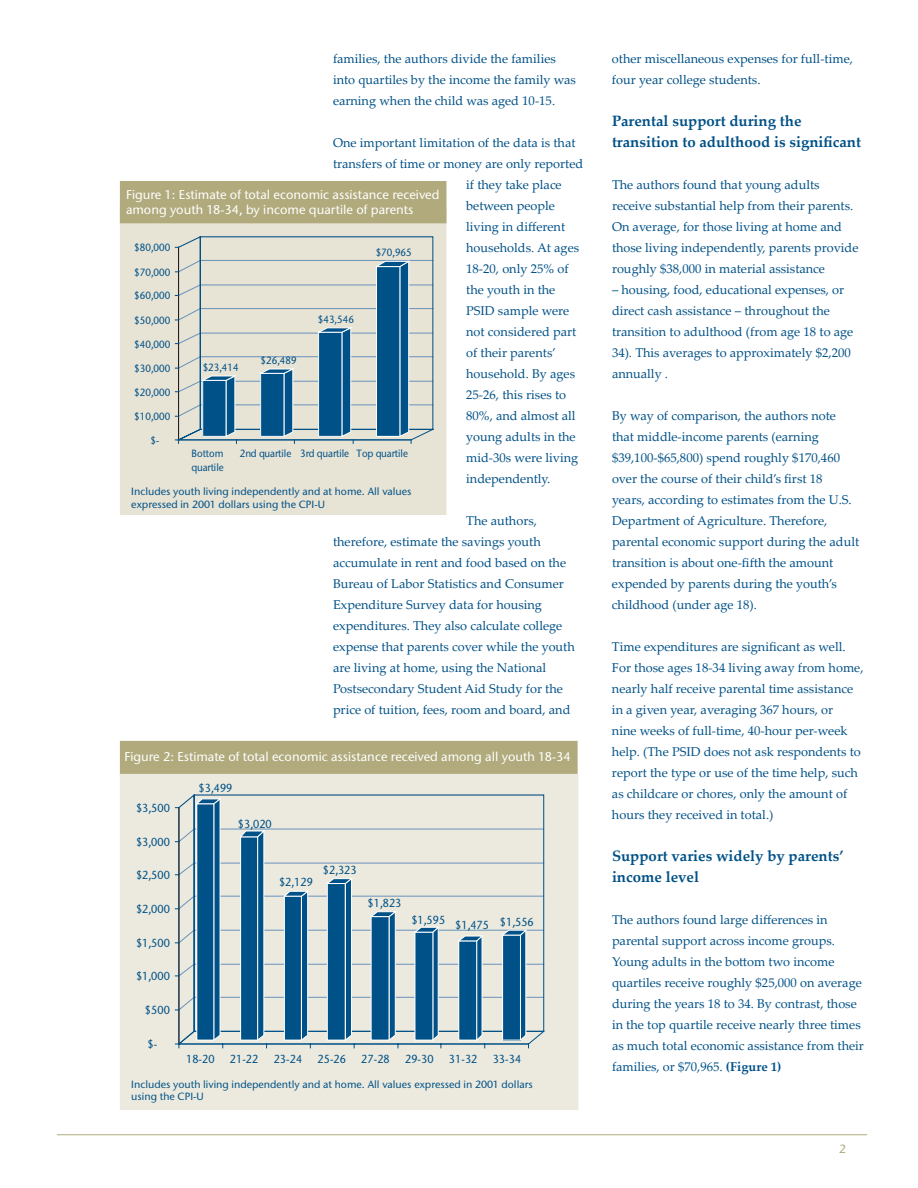
<style>
.page{position:relative;width:918px;height:1188px;background:#fff}
.page>*{position:absolute;margin:0;border:0;box-sizing:border-box;transform-origin:0 0}
.t1{font:700 15px/21px "Palatino Linotype";color:#005187}
.t2{font:12.75px/21px "Palatino Linotype";color:#005187}
.t3{font:500 12.75px/15.3px "Stone Sans ITC";color:#fff}
.t4{font:500 12px "Stone Sans ITC";color:#b1aa7d}
.t5{font:500 11.7px "Stone Sans ITC";letter-spacing:.01em;color:#005187;scale:.92 1}
.t6{font:500 10.5px/12.6px "Stone Sans ITC";color:#005187}
.t7{font:500 10.5px/14px "Stone Sans ITC";color:#005187;scale:.92 1}
.s1{font-weight:700}
</style>
<div class="page">
<hr style="left:57px;top:1134px;width:810px;height:1px;background:#b1aa7d">
<div style="left:120px;top:741px;width:457px;height:33px;background:#b1aa7d"></div>
<div style="left:120px;top:741px;width:458px;height:34px;border:1px solid #b1aa7d"></div>
<div style="left:120px;top:774px;width:458px;height:336px;background:#eceade"></div>
<svg style="left:175px;top:794px;width:369px;height:254px"></svg>
<div style="left:120px;top:207px;width:326px;height:307px;background:#e7e3d5"></div>
<hr style="left:178px;top:247px;width:1px;height:193px;background:#231f20">
<svg style="left:175px;top:236px;width:258px;height:12px"></svg>
<svg style="left:175px;top:260px;width:259px;height:183px"></svg>
<div style="left:120px;top:182px;width:326px;height:41px;background:#b1aa7d"></div>
<div style="left:120px;top:181px;width:326px;height:42px;border:1px solid #b1aa7d"></div>
<p class="t2" style="left:333px;top:50px;width:244px">families, the authors divide the families into quartiles by the income the family was earning when the child was aged 10-15.</p>
<p class="t2" style="left:333px;top:134px;width:244px">One important limitation of the data is that</p>
<p class="t2" style="left:333px;top:155px;width:252px">transfers of time or money are only reported</p>
<p class="t2" style="left:466px;top:176px;width:97px">if they take place</p>
<p class="t2" style="left:466px;top:197px;width:90px">between people</p>
<p class="t2" style="left:466px;top:218px;width:100px">living in different</p>
<p class="t2" style="left:466px;top:239px;width:115px">households. At ages</p>
<p class="t2" style="left:466px;top:260px;width:104px">18-20, only 25% of</p>
<p class="t2" style="left:466px;top:281px;width:91px">the youth in the</p>
<p class="t2" style="left:466px;top:302px;width:105px">PSID sample were</p>
<p class="t2" style="left:466px;top:323px;width:112px">not considered part</p>
<p class="t2" style="left:466px;top:344px;width:91px">of their parents’</p>
<p class="t2" style="left:466px;top:365px;width:110px">household. By ages</p>
<p class="t2" style="left:466px;top:386px;width:101px">25-26, this rises to</p>
<p class="t2" style="left:466px;top:407px;width:111px">80%, and almost all</p>
<p class="t2" style="left:466px;top:428px;width:111px">young adults in the</p>
<p class="t2" style="left:466px;top:449px;width:114px">mid-30s were living</p>
<p class="t2" style="left:466px;top:470px;width:86px">independently.</p>
<p class="t2" style="left:333px;top:512px;width:243px;text-indent:133px">The authors, therefore, estimate the savings youth accumulate in rent and food based on the Bureau of Labor Statistics and Consumer Expenditure Survey data for housing expenditures. They also calculate college expense that parents cover while the youth are living at home, using the National Postsecondary Student Aid Study for the price of tuition, fees, room and board, and</p>
<p class="t3" style="left:126px;top:188px;width:315px">Figure 1: Estimate of total economic assistance received among youth 18-34, by income quartile of parents</p>
<p class="t7" style="left:134px;top:241px;width:41px">$80,000</p>
<p class="t7" style="left:376px;top:245px;width:41px">$70,965</p>
<p class="t7" style="left:134px;top:265px;width:41px">$70,000</p>
<p class="t7" style="left:134px;top:289px;width:41px">$60,000</p>
<p class="t7" style="left:318px;top:312px;width:41px">$43,546</p>
<p class="t7" style="left:134px;top:313px;width:41px">$50,000</p>
<p class="t7" style="left:134px;top:337px;width:41px">$40,000</p>
<p class="t7" style="left:261px;top:354px;width:41px">$26,489</p>
<p class="t7" style="left:203px;top:361px;width:41px">$23,414</p>
<p class="t7" style="left:134px;top:361px;width:41px">$30,000</p>
<p class="t7" style="left:134px;top:385px;width:41px">$20,000</p>
<p class="t7" style="left:134px;top:410px;width:41px">$10,000</p>
<p class="t7" style="left:150px;top:433px;width:11px">$-</p>
<p class="t7" style="left:191px;top:446px;width:37px">Bottom quartile</p>
<p class="t7" style="left:240px;top:446px;width:184px">2nd quartile 3rd quartile Top quartile</p>
<p class="t6" style="left:131px;top:486px;width:282px">Includes youth living independently and at home. All values expressed in 2001 dollars using the CPI-U</p>
<p class="t3" style="left:124px;top:750px;width:448px">Figure 2: Estimate of total economic assistance received among all youth 18-34</p>
<p class="t5" style="left:136px;top:801px;width:38px">$3,500</p>
<p class="t5" style="left:136px;top:835px;width:38px">$3,000</p>
<p class="t5" style="left:136px;top:868px;width:38px">$2,500</p>
<p class="t5" style="left:136px;top:902px;width:38px">$2,000</p>
<p class="t5" style="left:136px;top:936px;width:38px">$1,500</p>
<p class="t5" style="left:136px;top:969px;width:38px">$1,000</p>
<p class="t5" style="left:145px;top:1003px;width:29px">$500</p>
<p class="t5" style="left:148px;top:1037px;width:12px">$-</p>
<p class="t5" style="left:199px;top:781px;width:38px">$3,499</p>
<p class="t5" style="left:238px;top:817px;width:38px">$3,020</p>
<p class="t5" style="left:279px;top:875px;width:38px">$2,129</p>
<p class="t5" style="left:323px;top:863px;width:38px">$2,323</p>
<p class="t5" style="left:368px;top:896px;width:38px">$1,823</p>
<p class="t5" style="left:411px;top:915px;width:135px">$1,595 $1,475 $1,556</p>
<p class="t5" style="left:186px;top:1052px;width:32px">18-20</p>
<p class="t5" style="left:230px;top:1052px;width:32px">21-22</p>
<p class="t5" style="left:274px;top:1052px;width:32px">23-24</p>
<p class="t5" style="left:318px;top:1052px;width:32px">25-26</p>
<p class="t5" style="left:361px;top:1052px;width:32px">27-28</p>
<p class="t5" style="left:405px;top:1052px;width:32px">29-30</p>
<p class="t5" style="left:449px;top:1052px;width:32px">31-32</p>
<p class="t5" style="left:493px;top:1052px;width:32px">33-34</p>
<p class="t6" style="left:131px;top:1079px;width:403px">Includes youth living independently and at home. All values expressed in 2001 dollars using the CPI-U</p>
<p class="t2" style="left:612px;top:50px;width:243px">other miscellaneous expenses for full-time, four year college students.</p>
<p class="t1" style="left:612px;top:112px;width:251px">Parental support during the transition to adulthood is significant</p>
<p class="t2" style="left:612px;top:176px;width:248px">The authors found that young adults receive substantial help from their parents.<br>On average, for those living at home and those living independently, parents provide roughly $38,000 in material assistance</p>
<p class="t2" style="left:612px;top:281px;width:243px">– housing, food, educational expenses, or direct cash assistance – throughout the transition to adulthood (from age 18 to age 34). This averages to approximately $2,200 annually .</p>
<p class="t2" style="left:612px;top:407px;width:249px">By way of comparison, the authors note that middle-income parents (earning $39,100-$65,800) spend roughly $170,460 over the course of their child’s first 18<br>years, according to estimates from the U.S.<br>Department of Agriculture. Therefore, parental economic support during the adult transition is about one-fifth the amount expended by parents during the youth’s childhood (under age 18).</p>
<p class="t2" style="left:612px;top:638px;width:253px">Time expenditures are significant as well.<br>For those ages 18-34 living away from home, nearly half receive parental time assistance in a given year, averaging 367 hours, or<br>nine weeks of full-time, 40-hour per-week help. (The PSID does not ask respondents to report the type or use of the time help, such as childcare or chores, only the amount of hours they received in total.)</p>
<p class="t1" style="left:612px;top:847px;width:233px">Support varies widely by parents’ income level</p>
<p class="t2" style="left:612px;top:911px;width:253px">The authors found large differences in parental support across income groups.<br>Young adults in the bottom two income quartiles receive roughly $25,000 on average during the years 18 to 34. By contrast, those in the top quartile receive nearly three times as much total economic assistance from their families, or $70,965. <span class="s1">(Figure 1)</span></p>
<p class="t4" style="left:839px;top:1145px;width:8px">2</p>
</div>
